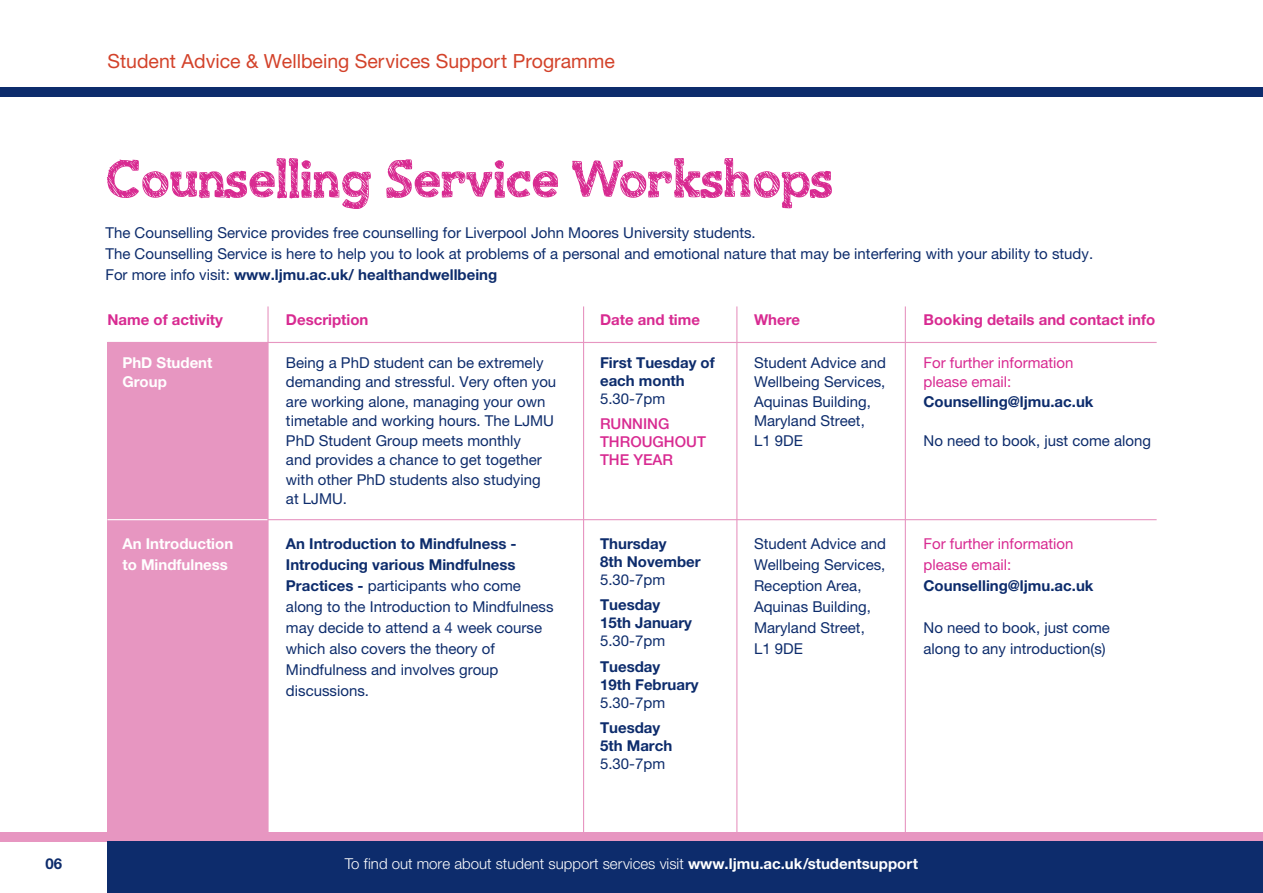
<style>
.page{position:relative;width:1263px;height:893px;background:#fff}
.page>*{position:absolute;margin:0;border:0;box-sizing:border-box;transform-origin:0 0}
.t1{font:51px "Slab Thing";letter-spacing:-.03em;color:#d82a91}
.t2{font:19.5px "Helvetica Neue LT";color:#d3422a}
.t3{font:15px/21px "Helvetica Neue LT";color:#0d2c6c}
.t4{font:700 15px/18px "Helvetica Neue LT";color:#0d2c6c}
.t5{font:300 15px "Helvetica Neue LT";color:#fff}
.t6{font:700 15px "Helvetica Neue LT";color:#d82a91}
.t7{font:15px/19.5px "Helvetica Neue LT";color:#d82a91}
.t8{font:700 15px/19.5px "Helvetica Neue LT";color:#fff}
.t9{font:500 15px/18px "Helvetica Neue LT";color:#d82a91}
.s1{font-weight:700}
</style>
<div class="page">
<div style="left:0;top:832px;width:1263px;height:9px;background:#e796c1"></div>
<div style="left:107px;top:841px;width:1156px;height:52px;background:#0d2c6c"></div>
<div style="left:0;top:88px;width:1263px;height:9px;background:#0d2c6c"></div>
<div style="left:107px;top:342px;width:161px;height:490px;background:#e796c1"></div>
<hr style="left:107px;top:342px;width:1049px;height:1px;background:#e796c1">
<hr style="left:268px;top:519px;width:888px;height:1px;background:#e796c1">
<hr style="left:107px;top:519px;width:161px;height:1px;background:#fff">
<hr style="left:267px;top:306px;width:2px;height:526px;background:#e796c1">
<hr style="left:583px;top:306px;width:1px;height:526px;background:#e796c1">
<hr style="left:736px;top:306px;width:1px;height:526px;background:#e796c1">
<hr style="left:905px;top:306px;width:1px;height:526px;background:#e796c1">
<h2 class="t2" style="left:107px;top:49px;width:509px">Student Advice &amp; Wellbeing Services Support Programme</h2>
<h1 class="t1" style="left:105px;top:157px;width:730px">Counselling Service Workshops</h1>
<p class="t3" style="left:105px;top:222px;width:989px">The Counselling Service provides free counselling for Liverpool John Moores University students.<br>The Counselling Service is here to help you to look at problems of a personal and emotional nature that may be interfering with your ability to study.<br>For more info visit: <span class="s1">www.ljmu.ac.uk/ healthandwellbeing</span></p>
<p class="t6" style="left:107px;top:310px;width:117px">Name of activity</p>
<p class="t6" style="left:286px;top:310px;width:84px">Description</p>
<p class="t6" style="left:600px;top:310px;width:101px">Date and time</p>
<p class="t6" style="left:754px;top:310px;width:48px">Where</p>
<p class="t6" style="left:923px;top:310px;width:233px">Booking details and contact info</p>
<p class="t8" style="left:122px;top:352px;width:92px">PhD Student<br>Group</p>
<p class="t8" style="left:122px;top:532px;width:112px;line-height:21px">An Introduction to Mindfulness</p>
<p class="t3" style="left:286px;top:352px;width:272px;line-height:19.5px">Being a PhD student can be extremely demanding and stressful. Very often you are working alone, managing your own timetable and working hours. The LJMU PhD Student Group meets monthly<br>and provides a chance to get together with other PhD students also studying at LJMU.</p>
<p class="t4" style="left:600px;top:353px;width:116px">First Tuesday of each month</p>
<p class="t3" style="left:600px;top:388px;width:67px">5.30-7pm</p>
<p class="t9" style="left:600px;top:415px;width:107px">RUNNING<br>THROUGHOUT<br>THE YEAR</p>
<p class="t3" style="left:286px;top:532px;width:269px"><span class="s1">An Introduction to Mindfulness -<br>Introducing various Mindfulness<br>Practices -</span> participants who come along to the Introduction to Mindfulness may decide to attend a 4 week course which also covers the theory of<br>Mindfulness and involves group discussions.</p>
<p class="t4" style="left:600px;top:534px;width:102px">Thursday<br>8th November</p>
<p class="t3" style="left:600px;top:568px;width:67px">5.30-7pm</p>
<p class="t4" style="left:600px;top:595px;width:93px">Tuesday<br>15th January</p>
<p class="t3" style="left:600px;top:630px;width:67px">5.30-7pm</p>
<p class="t4" style="left:600px;top:657px;width:100px">Tuesday<br>19th February</p>
<p class="t3" style="left:600px;top:691px;width:67px">5.30-7pm</p>
<p class="t4" style="left:600px;top:718px;width:74px">Tuesday<br>5th March</p>
<p class="t3" style="left:600px;top:753px;width:67px">5.30-7pm</p>
<p class="t3" style="left:754px;top:352px;width:133px;line-height:19.5px">Student Advice and<br>Wellbeing Services,<br>Aquinas Building,<br>Maryland Street,<br>L1 9DE</p>
<p class="t7" style="left:923px;top:352px;width:152px">For further information please email:</p>
<p class="t4" style="left:923px;top:392px;width:171px">Counselling@ljmu.ac.uk</p>
<p class="t3" style="left:923px;top:430px;width:229px">No need to book, just come along</p>
<p class="t3" style="left:754px;top:532px;width:133px">Student Advice and<br>Wellbeing Services,<br>Reception Area,<br>Aquinas Building,<br>Maryland Street,<br>L1 9DE</p>
<p class="t7" style="left:923px;top:532px;width:152px;line-height:21px">For further information please email:</p>
<p class="t4" style="left:923px;top:576px;width:171px">Counselling@ljmu.ac.uk</p>
<p class="t3" style="left:923px;top:616px;width:188px">No need to book, just come along to any introduction(s)</p>
<p class="t4" style="left:45px;top:854px;width:18px">06</p>
<p class="t5" style="left:345px;top:855px;width:575px">To find out more about student support services visit <span class="s1">www.ljmu.ac.uk/studentsupport</span></p>
</div>
